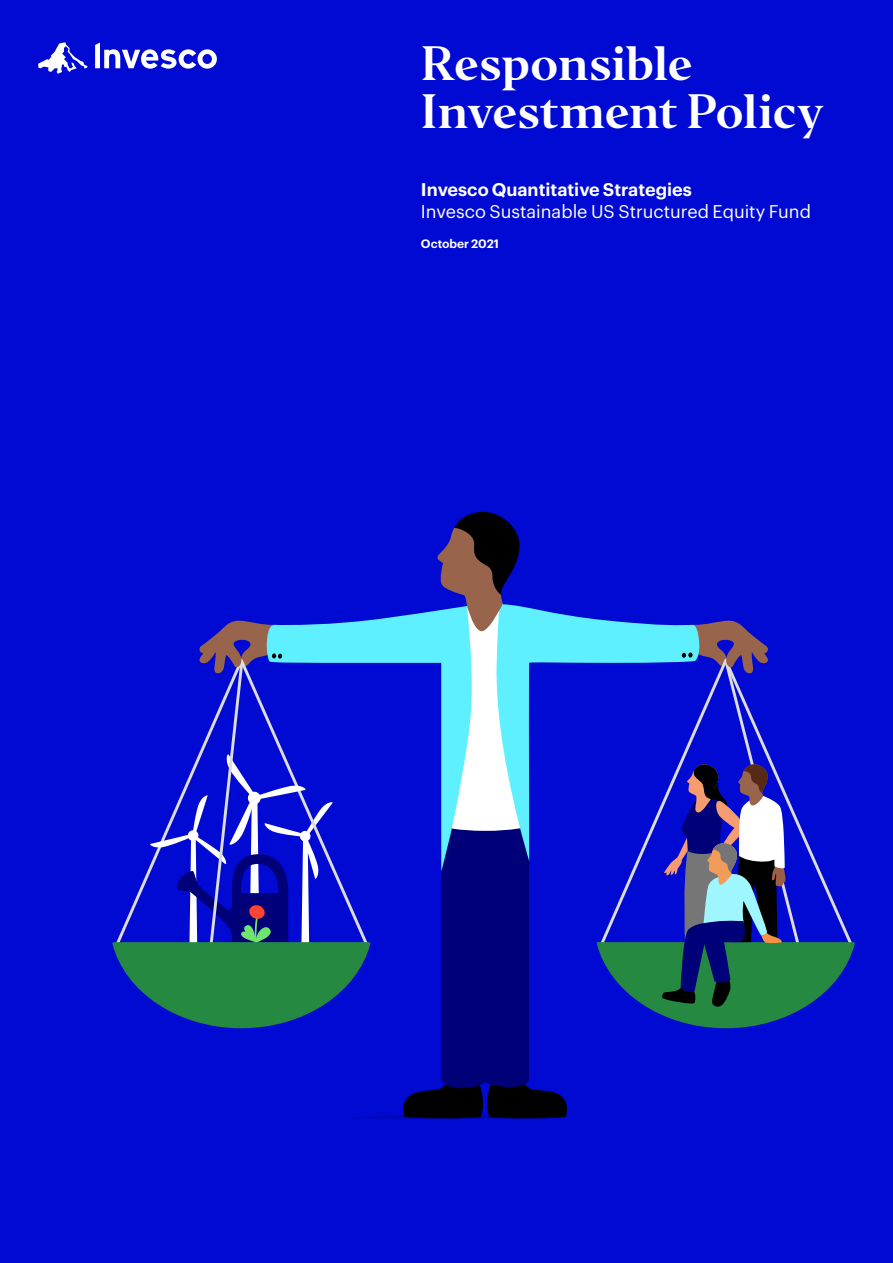
<style>
.page{position:relative;width:893px;height:1263px;background:#000ad2}
.page>*{position:absolute;margin:0;border:0;box-sizing:border-box;transform-origin:0 0}
.t1{font:45px/48px "Invesco Editor";letter-spacing:-.015em;color:#fff}
.t2{font:18px "Graphik";color:#fff}
.t3{font:600 18px "Graphik";color:#fff}
.t4{font:600 12px "Graphik";color:#fff}
</style>
<div class="page">
<svg style="left:571px;top:615px;width:31px;height:48px"></svg>
<svg style="left:112px;top:512px;width:459px;height:606px"></svg>
<svg style="left:597px;top:620px;width:258px;height:408px"></svg>
<svg style="left:38px;top:43px;width:50px;height:31px"></svg>
<svg style="left:95px;top:43px;width:122px;height:26px"></svg>
<h1 class="t1" style="left:421px;top:40px;width:405px">Responsible<br>Investment Policy</h1>
<p class="t3" style="left:421px;top:175px;width:272px">Invesco Quantitative Strategies</p>
<p class="t2" style="left:421px;top:198px;width:392px">Invesco Sustainable US Structured Equity Fund</p>
<p class="t4" style="left:421px;top:235px;width:80px">October 2021</p>
</div>
